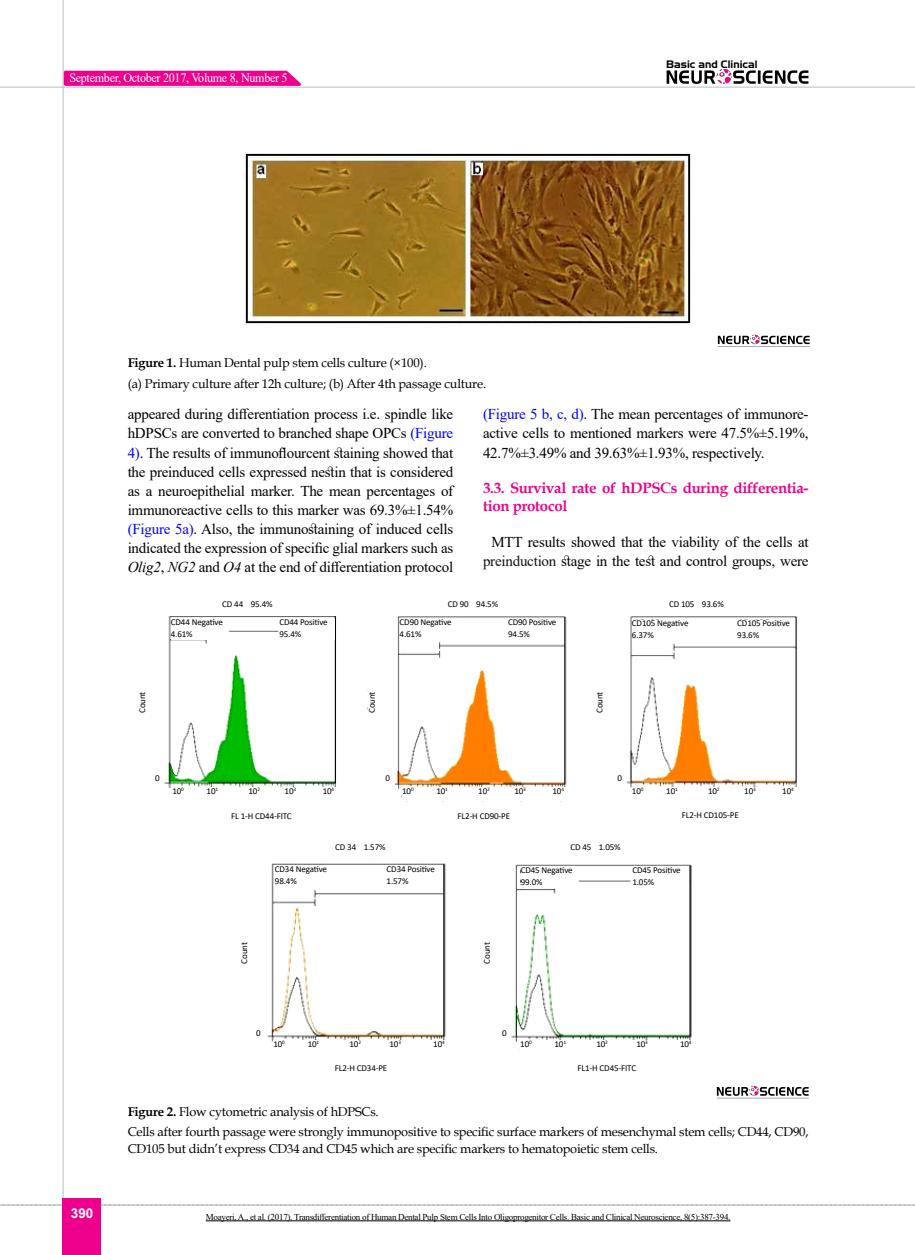
<style>
.page{position:relative;width:915px;height:1255px;background:#fff}
.page>*{position:absolute;margin:0;border:0;box-sizing:border-box;transform-origin:0 0}
.t1{font:15px/19px "Times New Roman";letter-spacing:-.015em;color:#000;text-align:justify}
.t2{font:700 15px/18px "Book Antiqua";letter-spacing:-.02em;color:#ec008c}
.t3{font:700 13.5px "Arial";color:#fff}
.t4{font:12.75px/20.7px "Book Antiqua";letter-spacing:-.015em;color:#000}
.t5{font:12.75px "Times New Roman";letter-spacing:-.025em;color:#fff;scale:.95 1}
.t6{font:10.5px "Aero Regular SWFTE";color:#000}
.t7{font:9px/12px "Calibri";letter-spacing:-.015em;color:#000}
.t8{font:9px "Times New Roman";letter-spacing:-.03em;color:#000}
.s1{font-weight:700}
.s2{color:#00f}
.s3{font-style:italic}
.s4{color:#131413}
</style>
<div class="page">
<svg style="left:0;top:1204px;width:915px;height:1px"></svg>
<hr style="left:62px;top:0;width:2px;height:1254px;background:#c2c4c6">
<hr style="left:0;top:87px;width:914px;height:1px;background:#c2c4c6">
<img style="left:666px;top:69px;width:142px;height:15px">
<div style="left:63px;top:1198px;width:38px;height:56px;background:#ec008c"></div>
<svg style="left:62px;top:69px;width:245px;height:18px;background:#ee32a2"></svg>
<img style="left:243px;top:152px;width:448px;height:173px">
<img style="left:717px;top:334px;width:92px;height:13px">
<hr style="left:206px;top:1220px;width:524px;height:1px;background:#000">
<img style="left:164px;top:616px;width:634px;height:434px">
<img style="left:716px;top:1086px;width:92px;height:13px">
<div style="left:157px;top:812px;width:208px;height:13px;background:#fff"></div>
<div style="left:172px;top:787px;width:171px;height:14px;background:#fff"></div>
<div style="left:402px;top:787px;width:171px;height:14px;background:#fff"></div>
<div style="left:631px;top:787px;width:171px;height:14px;background:#fff"></div>
<div style="left:520px;top:1040px;width:176px;height:15px;background:#fff"></div>
<div style="left:273px;top:1040px;width:177px;height:15px;background:#fff"></div>
<div style="left:379px;top:812px;width:208px;height:13px;background:#fff"></div>
<div style="left:622px;top:811px;width:175px;height:14px;background:#fff"></div>
<div style="left:256px;top:843px;width:208px;height:13px;background:#fff"></div>
<div style="left:491px;top:843px;width:208px;height:13px;background:#fff"></div>
<div style="left:252px;top:1028px;width:13px;height:17px;background:#fff"></div>
<div style="left:497px;top:1028px;width:14px;height:17px;background:#fff"></div>
<div style="left:381px;top:774px;width:13px;height:17px;background:#fff"></div>
<div style="left:612px;top:774px;width:14px;height:17px;background:#fff"></div>
<div style="left:368px;top:678px;width:10px;height:48px;background:#fff"></div>
<div style="left:595px;top:678px;width:11px;height:48px;background:#fff"></div>
<div style="left:483px;top:929px;width:10px;height:48px;background:#fff"></div>
<div style="left:240px;top:929px;width:11px;height:48px;background:#fff"></div>
<div style="left:171px;top:618px;width:56px;height:21px;background:#fff"></div>
<div style="left:275px;top:865px;width:56px;height:21px;background:#fff"></div>
<div style="left:520px;top:866px;width:56px;height:21px;background:#fff"></div>
<div style="left:399px;top:618px;width:56px;height:21px;background:#fff"></div>
<div style="left:631px;top:619px;width:65px;height:21px;background:#fff"></div>
<div style="left:279px;top:618px;width:56px;height:21px;background:#fff"></div>
<div style="left:386px;top:865px;width:56px;height:21px;background:#fff"></div>
<div style="left:632px;top:866px;width:56px;height:21px;background:#fff"></div>
<div style="left:508px;top:618px;width:56px;height:21px;background:#fff"></div>
<div style="left:737px;top:619px;width:56px;height:21px;background:#fff"></div>
<p class="t5" style="left:69px;top:69px;width:231px">September, October 2017, Volume 8, Number 5</p>
<p class="t4" style="left:128px;top:352px;width:360px"><span class="s1">Figure 1.</span> Human Dental pulp stem cells culture (×100).<br>(a) Primary culture after 12h culture; (b) After 4th passage culture.</p>
<p class="t6" style="left:666px;top:58px;width:93px">Basic and Clinical</p>
<p class="t1" style="left:128px;top:404px;width:327px">appeared during differentiation process i.e. spindle like hDPSCs are converted to branched shape OPCs <span class="s2">(Figure 4)</span>. The results of immunoflourcent staining showed that the preinduced cells expressed nestin that is considered as a neuroepithelial marker. The mean percentages of immunoreactive cells to this marker was 69.3%±1.54% <span class="s2">(Figure 5a)</span>. Also, the immunostaining of induced cells indicated the expression of specific glial markers such as <span class="s3">Olig2</span>, <span class="s3">NG2</span> and <span class="s3">O4</span> at the end of differentiation protocol</p>
<p class="t1" style="left:483px;top:404px;width:327px"><span class="s2">(Figure 5 b, c, d)</span>. The mean percentages of immunore&shy;active cells to mentioned markers were 47.5%±5.19%, 42.7%±3.49% and 39.63%±1.93%, respectively.</p>
<p class="t2" style="left:483px;top:478px;width:327px">3.3. Survival rate of hDPSCs during differentia&shy;tion protocol</p>
<p class="t1" style="left:483px;top:531px;width:327px;text-align:center">MTT results showed that the viability of the cells at <span class="s4">preinduction</span> stage in the test and control groups, were</p>
<p class="t7" style="left:136px;top:713px;width:23px;rotate:-90deg">Count</p>
<p class="t7" style="left:222px;top:598px;width:52px">CD 44 95.4%</p>
<p class="t7" style="left:171px;top:616px;width:54px">CD44 Negative<br>4.61%</p>
<p class="t7" style="left:279px;top:616px;width:50px">CD44 Positive<br>95.4%</p>
<p class="t7" style="left:447px;top:598px;width:52px">CD 90 94.5%</p>
<p class="t7" style="left:668px;top:598px;width:56px">CD 105 93.6%</p>
<p class="t7" style="left:399px;top:616px;width:54px">CD90 Negative<br>4.61%</p>
<p class="t7" style="left:631px;top:617px;width:58px">CD105 Negative<br>6.37%</p>
<p class="t7" style="left:508px;top:616px;width:50px">CD90 Positive<br>94.5%</p>
<p class="t7" style="left:737px;top:617px;width:54px">CD105 Positive<br>93.6%</p>
<p class="t7" style="left:365px;top:713px;width:23px;rotate:-90deg">Count</p>
<p class="t7" style="left:593px;top:713px;width:23px;rotate:-90deg">Count</p>
<p class="t7" style="left:155px;top:772px;width:6px">0</p>
<p class="t7" style="left:385px;top:772px;width:6px">0</p>
<p class="t7" style="left:617px;top:772px;width:6px">0</p>
<p class="t7" style="left:172px;top:784px;width:13px">10<sup>0</sup></p>
<p class="t7" style="left:206px;top:784px;width:13px">10<sup>1</sup></p>
<p class="t7" style="left:248px;top:784px;width:13px">10<sup>2</sup></p>
<p class="t7" style="left:284px;top:784px;width:13px">10<sup>3</sup></p>
<p class="t7" style="left:322px;top:784px;width:13px">10<sup>4</sup></p>
<p class="t7" style="left:402px;top:784px;width:13px">10<sup>0</sup></p>
<p class="t7" style="left:436px;top:784px;width:13px">10<sup>1</sup></p>
<p class="t7" style="left:478px;top:784px;width:13px">10<sup>2</sup></p>
<p class="t7" style="left:514px;top:784px;width:13px">10<sup>3</sup></p>
<p class="t7" style="left:552px;top:784px;width:13px">10<sup>4</sup></p>
<p class="t7" style="left:631px;top:784px;width:13px">10<sup>0</sup></p>
<p class="t7" style="left:666px;top:784px;width:13px">10<sup>1</sup></p>
<p class="t7" style="left:707px;top:784px;width:13px">10<sup>2</sup></p>
<p class="t7" style="left:744px;top:784px;width:13px">10<sup>3</sup></p>
<p class="t7" style="left:782px;top:784px;width:13px">10<sup>4</sup></p>
<p class="t7" style="left:231px;top:809px;width:62px">FL 1-H CD44-FITC</p>
<p class="t7" style="left:457px;top:809px;width:54px">FL2-H CD90-PE</p>
<p class="t7" style="left:681px;top:808px;width:58px">FL2-H CD105-PE</p>
<p class="t7" style="left:335px;top:840px;width:52px">CD 34 1.57%</p>
<p class="t7" style="left:570px;top:840px;width:52px">CD 45 1.05%</p>
<p class="t7" style="left:275px;top:862px;width:54px">CD34 Negative<br>98.4%</p>
<p class="t7" style="left:520px;top:864px;width:54px">CD45 Negative<br>99.0%</p>
<p class="t7" style="left:386px;top:862px;width:50px">CD34 Positive<br>1.57%</p>
<p class="t7" style="left:632px;top:864px;width:50px">CD45 Positive<br>1.05%</p>
<p class="t7" style="left:238px;top:963px;width:23px;rotate:-90deg">Count</p>
<p class="t7" style="left:480px;top:963px;width:23px;rotate:-90deg">Count</p>
<p class="t7" style="left:256px;top:1026px;width:6px">0</p>
<p class="t7" style="left:502px;top:1026px;width:6px">0</p>
<p class="t7" style="left:273px;top:1037px;width:13px">10<sup>0</sup></p>
<p class="t7" style="left:307px;top:1037px;width:13px">10<sup>1</sup></p>
<p class="t7" style="left:349px;top:1037px;width:13px">10<sup>2</sup></p>
<p class="t7" style="left:389px;top:1037px;width:13px">10<sup>3</sup></p>
<p class="t7" style="left:433px;top:1037px;width:13px">10<sup>4</sup></p>
<p class="t7" style="left:520px;top:1037px;width:13px">10<sup>0</sup></p>
<p class="t7" style="left:554px;top:1037px;width:13px">10<sup>1</sup></p>
<p class="t7" style="left:596px;top:1037px;width:13px">10<sup>2</sup></p>
<p class="t7" style="left:636px;top:1037px;width:13px">10<sup>3</sup></p>
<p class="t7" style="left:680px;top:1037px;width:13px">10<sup>4</sup></p>
<p class="t7" style="left:335px;top:1061px;width:54px">FL2-H CD34-PE</p>
<p class="t7" style="left:577px;top:1061px;width:60px">FL1-H CD45-FITC</p>
<p class="t3" style="left:71px;top:1203px;width:24px">390</p>
<p class="t4" style="left:128px;top:1100px;width:682px"><span class="s1">Figure 2.</span> Flow cytometric analysis of hDPSCs.<br>Cells after fourth passage were strongly immunopositive to specific surface markers of mesenchymal stem cells; CD44, CD90,</p>
<p class="t4" style="left:128px;top:1137px;width:531px">CD105 but didn’t express CD34 and CD45 which are specific markers to hematopoietic stem cells.</p>
<p class="t8" style="left:206px;top:1210px;width:526px">Moayeri, A., et al. (2017). Transdifferentiation of Human Dental Pulp Stem Cells Into Oligoprogenitor Cells. Basic and Clinical Neuroscience, 8(5):387-394.</p>
</div>
